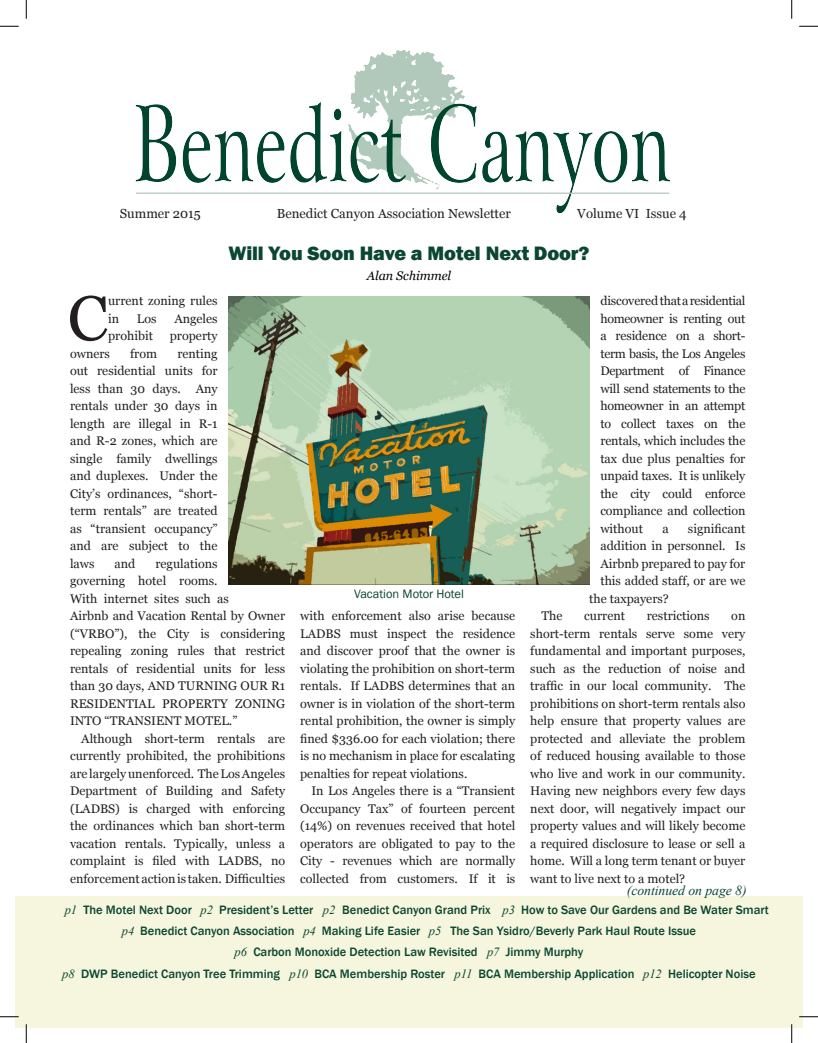
<style>
.page{position:relative;width:818px;height:1043px;background:#fff}
.page>*{position:absolute;margin:0;border:0;box-sizing:border-box;transform-origin:0 0}
.body_first{font:63px "Georgia";color:#231f20}
.head1{font:800 20px "Franklin Gothic";letter-spacing:-.005em;color:#0b4630}
.head1-2{font:italic 13.75px "Times New Roman";letter-spacing:-.005em;color:#0b4630}
.Body_text{font:13.12px "Georgia";color:#231f20}
.Body_text-2{font:12.5px/17.5px "Georgia";color:#231f20;text-align:justify}
.body_first-2{font:12.5px/17.5px "Georgia";color:#231f20}
.contents_listing{font:500 12.5px "Franklin Gothic";color:#0b4630}
.t1{font:12.5px "Franklin Gothic";color:#0b4630}
.byline{font:italic 12.5px "Georgia";color:#000}
.s1{font-family:"Times New Roman";font-weight:400;font-style:italic}
</style>
<div class="page">
<img style="left:135px;top:50px;width:536px;height:164px">
<hr style="left:136px;top:192px;width:533px;height:2px;background:#b5c7ba">
<div style="left:15px;top:896px;width:787px;height:132px;background:#f5f6dd"></div>
<img style="left:229px;top:296px;width:360px;height:288px">
<svg style="left:0;top:25px;width:19px;height:2px"></svg>
<svg style="left:799px;top:25px;width:19px;height:2px"></svg>
<svg style="left:0;top:1016px;width:19px;height:1px"></svg>
<svg style="left:799px;top:1015px;width:19px;height:2px"></svg>
<svg style="left:25px;top:0;width:2px;height:19px"></svg>
<svg style="left:25px;top:1024px;width:2px;height:18px"></svg>
<svg style="left:791px;top:0;width:1px;height:19px"></svg>
<svg style="left:791px;top:1024px;width:1px;height:18px"></svg>
<p class="Body_text" style="left:120px;top:205px;width:82px">Summer 2015</p>
<p class="Body_text" style="left:277px;top:205px;width:235px">Benedict Canyon Association Newsletter</p>
<p class="Body_text" style="left:577px;top:205px;width:111px">Volume VI Issue 4</p>
<p class="head1" style="left:228px;top:240px;width:362px">Will You Soon Have a Motel Next Door?</p>
<p class="byline" style="left:367px;top:268px;width:86px">Alan Schimmel</p>
<p class="body_first" style="left:68px;top:280px;width:42px">C</p>
<p class="body_first-2" style="left:108px;top:292px;width:111px">urrent zoning rules in</p>
<p class="Body_text-2" style="left:600px;top:292px;width:146px">discovered that a residential homeowner is renting out a residence on a short&shy;term basis, the Los Angeles Department of Finance will send statements to the homeowner in an attempt to collect taxes on the rentals, which includes the tax due plus penalties for unpaid taxes. It is unlikely the city could enforce compliance and collection without</p>
<p class="body_first-2" style="left:137px;top:310px;width:21px">Los</p>
<p class="body_first-2" style="left:174px;top:310px;width:45px">Angeles</p>
<p class="body_first-2" style="left:108px;top:327px;width:46px">prohibit</p>
<p class="body_first-2" style="left:170px;top:327px;width:49px">property</p>
<p class="body_first-2" style="left:70px;top:345px;width:41px">owners</p>
<p class="body_first-2" style="left:130px;top:345px;width:28px">from</p>
<p class="body_first-2" style="left:70px;top:345px;width:149px;text-align:justify;text-indent:107px">renting out residential units for less than 30 days. Any rentals under 30 days in length are illegal in R-1 and R-2 zones, which are single family dwellings and duplexes. Under the City’s ordinances, “short&shy;term rentals” are treated as “transient occupancy” and are subject to the laws</p>
<p class="Body_text-2" style="left:662px;top:520px;width:8px">a</p>
<p class="Body_text-2" style="left:688px;top:520px;width:59px">significant</p>
<p class="Body_text-2" style="left:600px;top:537px;width:146px">addition in personnel. Is</p>
<p class="Body_text-2" style="left:600px;top:555px;width:146px">Airbnb prepared to pay for</p>
<p class="Body_text-2" style="left:600px;top:572px;width:146px">this added staff, or are we</p>
<p class="Body_text-2" style="left:589px;top:590px;width:81px">the taxpayers?</p>
<p class="body_first-2" style="left:70px;top:555px;width:217px;text-indent:85px">regulations<br>governing hotel rooms.<br>With internet sites such as<br>Airbnb and Vacation Rental by Owner (“VRBO”), the City is considering repealing zoning rules that restrict rentals of residential units for less than 30 days, AND TURNING OUR R1<br>RESIDENTIAL PROPERTY ZONING<br>INTO “TRANSIENT MOTEL.”</p>
<p class="Body_text-2" style="left:70px;top:730px;width:216px;text-indent:11px">Although short-term rentals are currently prohibited, the prohibitions are largely unenforced. The Los Angeles Department of Building and Safety (LADBS) is charged with enforcing the ordinances which ban short-term vacation rentals. Typically, unless a complaint is filed with LADBS, no enforcement action is taken. Difficulties</p>
<p class="body_first-2" style="left:115px;top:555px;width:22px">and</p>
<p class="t1" style="left:354px;top:586px;width:111px">Vacation Motor Hotel</p>
<p class="Body_text-2" style="left:300px;top:607px;width:216px">with enforcement also arise because LADBS must inspect the residence and discover proof that the owner is violating the prohibition on short-term rentals. If LADBS determines that an owner is in violation of the short-term rental prohibition, the owner is simply fined $336.00 for each violation; there is no mechanism in place for escalating penalties for repeat violations.</p>
<p class="Body_text-2" style="left:300px;top:782px;width:217px;text-indent:11px">In Los Angeles there is a “Transient Occupancy Tax” of fourteen percent (14%) on revenues received that hotel operators are obligated to pay to the City - revenues which are normally collected from customers. If it is</p>
<p class="Body_text-2" style="left:541px;top:607px;width:23px">The</p>
<p class="Body_text-2" style="left:584px;top:607px;width:42px">current</p>
<p class="Body_text-2" style="left:646px;top:607px;width:64px">restrictions</p>
<p class="Body_text-2" style="left:530px;top:607px;width:217px;text-indent:201px">on short-term rentals serve some very fundamental and important purposes, such as the reduction of noise and traffic in our local community. The prohibitions on short-term rentals also help ensure that property values are protected and alleviate the problem of reduced housing available to those who live and work in our community.<br>Having new neighbors every few days next door, will negatively impact our property values and will likely become a required disclosure to lease or sell a home. Will a long term tenant or buyer want to live next to a motel?</p>
<p class="contents_listing" style="left:65px;top:902px;width:705px"><span class="s1">p1</span> The Motel Next Door <span class="s1">p2</span> President’s Letter <span class="s1">p2</span> Benedict Canyon Grand Prix <span class="s1">p3</span> How to Save Our Gardens and Be Water Smart</p>
<p class="contents_listing" style="left:122px;top:923px;width:575px"><span class="s1">p4</span> Benedict Canyon Association <span class="s1">p4</span> Making Life Easier <span class="s1">p5</span> The San Ysidro/Beverly Park Haul Route Issue</p>
<p class="contents_listing" style="left:234px;top:944px;width:350px"><span class="s1">p6</span> Carbon Monoxide Detection Law Revisited <span class="s1">p7</span> Jimmy Murphy</p>
<p class="contents_listing" style="left:62px;top:965px;width:694px"><span class="s1">p8</span> DWP Benedict Canyon Tree Trimming <span class="s1">p10</span> BCA Membership Roster <span class="s1">p11</span> BCA Membership Application <span class="s1">p12</span> Helicopter Noise</p>
<p class="head1-2" style="left:627px;top:881px;width:121px">(continued on page 8)</p>
</div>
